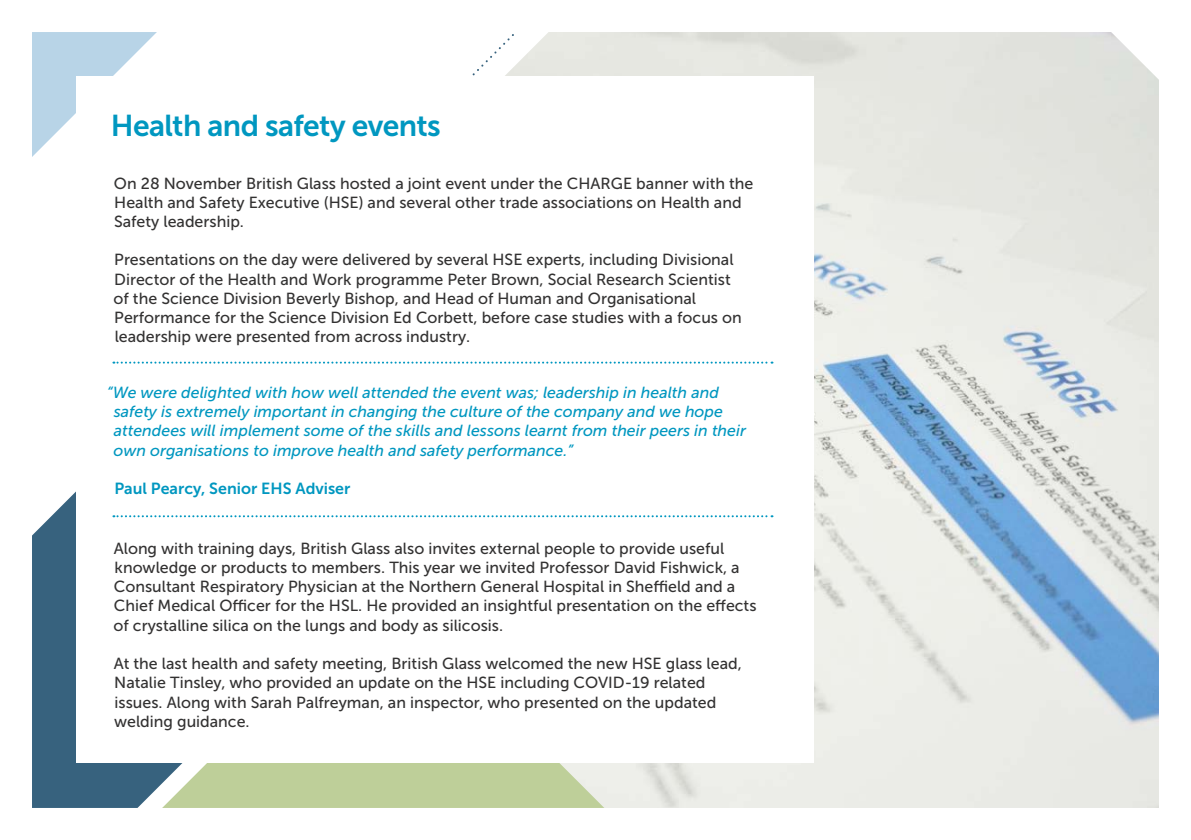
<style>
.page{position:relative;width:1191px;height:840px;background:#fff}
.page>*{position:absolute;margin:0;border:0;box-sizing:border-box;transform-origin:0 0}
.t1{font:30px "Museo Sans 700";letter-spacing:-.02em;color:#0097c0}
.Body_copy{font:16px/19.2px "Museo Sans 500";color:#333232}
.Body_copy-2{font:italic 16px/19.2px "Museo Sans 500";color:#0097c0}
.Body_copy-3{font:16px "Museo Sans 700";color:#0097c0}
</style>
<div class="page">
<img style="left:580px;top:33px;width:578px;height:773px">
<svg style="left:33px;top:33px;width:123px;height:123px"></svg>
<svg style="left:277px;top:763px;width:359px;height:43px;background:#c5d3a5"></svg>
<svg style="left:33px;top:491px;width:244px;height:315px;background:#62858f"></svg>
<svg style="left:1079px;top:33px;width:79px;height:79px"></svg>
<svg style="left:492px;top:33px;width:88px;height:43px"></svg>
<div style="left:77px;top:77px;width:737px;height:686px;background:#fff"></div>
<svg style="left:113px;top:361px;width:659px;height:2px"></svg>
<svg style="left:113px;top:515px;width:659px;height:2px"></svg>
<h2 class="t1" style="left:111px;top:109px;width:331px">Health and safety events</h2>
<p class="Body_copy" style="left:114px;top:173px;width:641px">On 28 November British Glass hosted a joint event under the CHARGE banner with the<br>Health and Safety Executive (HSE) and several other trade associations on Health and<br>Safety leadership.</p>
<p class="Body_copy" style="left:113px;top:250px;width:630px">Presentations on the day were delivered by several HSE experts, including Divisional Director of the Health and Work programme Peter Brown, Social Research Scientist of the Science Division Beverly Bishop, and Head of Human and Organisational Performance for the Science Division Ed Corbett, before case studies with a focus on leadership were presented from across industry.</p>
<p class="Body_copy-2" style="left:113px;top:382px;width:634px;text-indent:-7px">“We were delighted with how well attended the event was; leadership in health and safety is extremely important in changing the culture of the company and we hope attendees will implement some of the skills and lessons learnt from their peers in their own organisations to improve health and safety performance.”</p>
<p class="Body_copy-3" style="left:114px;top:479px;width:237px">Paul Pearcy, Senior EHS Adviser</p>
<p class="Body_copy" style="left:113px;top:538px;width:644px">Along with training days, British Glass also invites external people to provide useful knowledge or products to members. This year we invited Professor David Fishwick, a Consultant Respiratory Physician at the Northern General Hospital in Sheffield and a Chief Medical Officer for the HSL. He provided an insightful presentation on the effects of crystalline silica on the lungs and body as silicosis.</p>
<p class="Body_copy" style="left:114px;top:653px;width:629px">At the last health and safety meeting, British Glass welcomed the new HSE glass lead, Natalie Tinsley, who provided an update on the HSE including COVID-19 related issues. Along with Sarah Palfreyman, an inspector, who presented on the updated welding guidance.</p>
</div>
